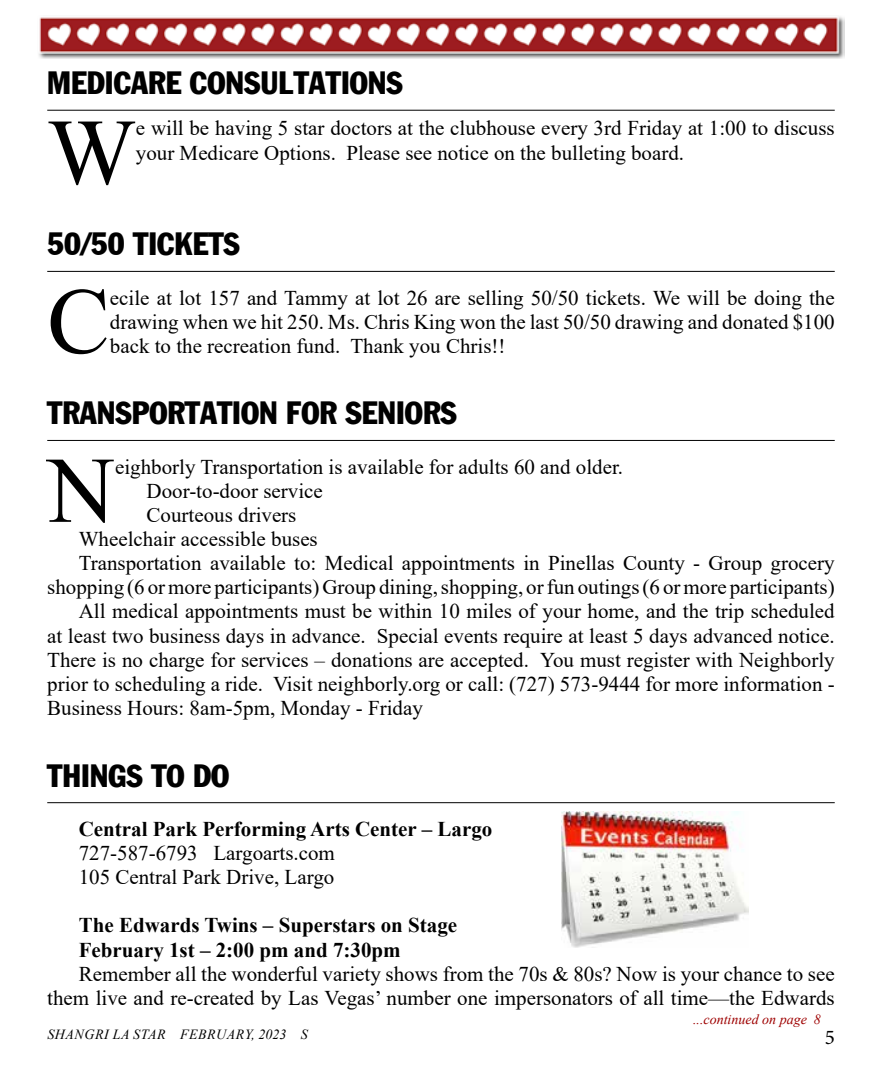
<style>
.page{position:relative;width:882px;height:1071px;background:#fff}
.page>*{position:absolute;margin:0;border:0;box-sizing:border-box;transform-origin:0 0}
.t1{font:93.98px "Times New Roman";color:#000}
.t2{font:31.5px "Franklin Gothic Condensed";color:#000}
.t3{font:21px/24.2px "Times New Roman";color:#000}
.t4{font:700 21px/24.2px "Times New Roman";color:#000}
.t5{font:21px "Minion Pro";color:#000}
.t6{font:italic 14px "Times New Roman";letter-spacing:.035em;color:#000}
.t7{font:italic 14px "Times New Roman";color:#9e0000}
</style>
<div class="page">
<img style="left:39px;top:17px;width:806px;height:41px">
<hr style="left:47px;top:110px;width:788px;height:1px;background:#000">
<hr style="left:47px;top:271px;width:788px;height:1px;background:#000">
<hr style="left:47px;top:440px;width:788px;height:1px;background:#000">
<hr style="left:47px;top:802px;width:788px;height:1px;background:#000">
<img style="left:562px;top:812px;width:186px;height:136px">
<h2 class="t2" style="left:47px;top:64px;width:357px">MEDICARE CONSULTATIONS</h2>
<h1 class="t1" style="left:47px;top:86px;width:90px">W</h1>
<p class="t3" style="left:136px;top:116px;width:700px">e will be having 5 star doctors at the clubhouse every 3rd Friday at 1:00 to discuss your Medicare Options. Please see notice on the bulleting board.</p>
<h2 class="t2" style="left:47px;top:225px;width:194px">50/50 TICKETS</h2>
<h1 class="t1" style="left:47px;top:255px;width:64px">C</h1>
<p class="t3" style="left:110px;top:285px;width:726px;text-align:justify">ecile at lot 157 and Tammy at lot 26 are selling 50/50 tickets. We will be doing the drawing when we hit 250. Ms. Chris King won the last 50/50 drawing and donated $100 back to the recreation fund. Thank you Chris!!</p>
<h2 class="t2" style="left:47px;top:394px;width:411px">TRANSPORTATION FOR SENIORS</h2>
<h1 class="t1" style="left:47px;top:424px;width:69px">N</h1>
<p class="t3" style="left:115px;top:454px;width:509px">eighborly Transportation is available for adults 60 and older.</p>
<p class="t3" style="left:147px;top:478px;width:178px">Door-to-door service</p>
<p class="t3" style="left:147px;top:502px;width:151px">Courteous drivers</p>
<p class="t3" style="left:79px;top:526px;width:241px">Wheelchair accessible buses</p>
<p class="t3" style="left:79px;top:550px;width:758px">Transportation available to: Medical appointments in Pinellas County - Group grocery</p>
<p class="t3" style="left:47px;top:575px;width:789px">shopping (6 or more participants) Group dining, shopping, or fun outings (6 or more participants)</p>
<p class="t3" style="left:79px;top:599px;width:758px">All medical appointments must be within 10 miles of your home, and the trip scheduled</p>
<p class="t3" style="left:47px;top:623px;width:789px">at least two business days in advance. Special events require at least 5 days advanced notice.</p>
<p class="t3" style="left:47px;top:647px;width:789px">There is no charge for services – donations are accepted. You must register with Neighborly</p>
<p class="t3" style="left:47px;top:671px;width:789px">prior to scheduling a ride. Visit neighborly.org or call: (727) 573-9444 for more information -</p>
<p class="t3" style="left:47px;top:695px;width:377px">Business Hours: 8am-5pm, Monday - Friday</p>
<h2 class="t2" style="left:47px;top:756px;width:184px">THINGS TO DO</h2>
<p class="t4" style="left:79px;top:816px;width:415px">Central Park Performing Arts Center – Largo</p>
<p class="t3" style="left:79px;top:840px;width:258px">727-587-6793 Largoarts.com<br>105 Central Park Drive, Largo</p>
<p class="t4" style="left:79px;top:913px;width:380px">The Edwards Twins – Superstars on Stage<br>February 1st – 2:00 pm and 7:30pm</p>
<p class="t3" style="left:47px;top:961px;width:789px;text-align:right">Remember all the wonderful variety shows from the 70s &amp; 80s? Now is your chance to see them live and re-created by Las Vegas’ number one impersonators of all time—the Edwards</p>
<p class="t7" style="left:693px;top:1009px;width:129px">...continued on page 8</p>
<p class="t6" style="left:47px;top:1024px;width:262px">SHANGRI LA STAR FEBRUARY, 2023 S</p>
<p class="t5" style="left:825px;top:1023px;width:12px">5</p>
</div>
